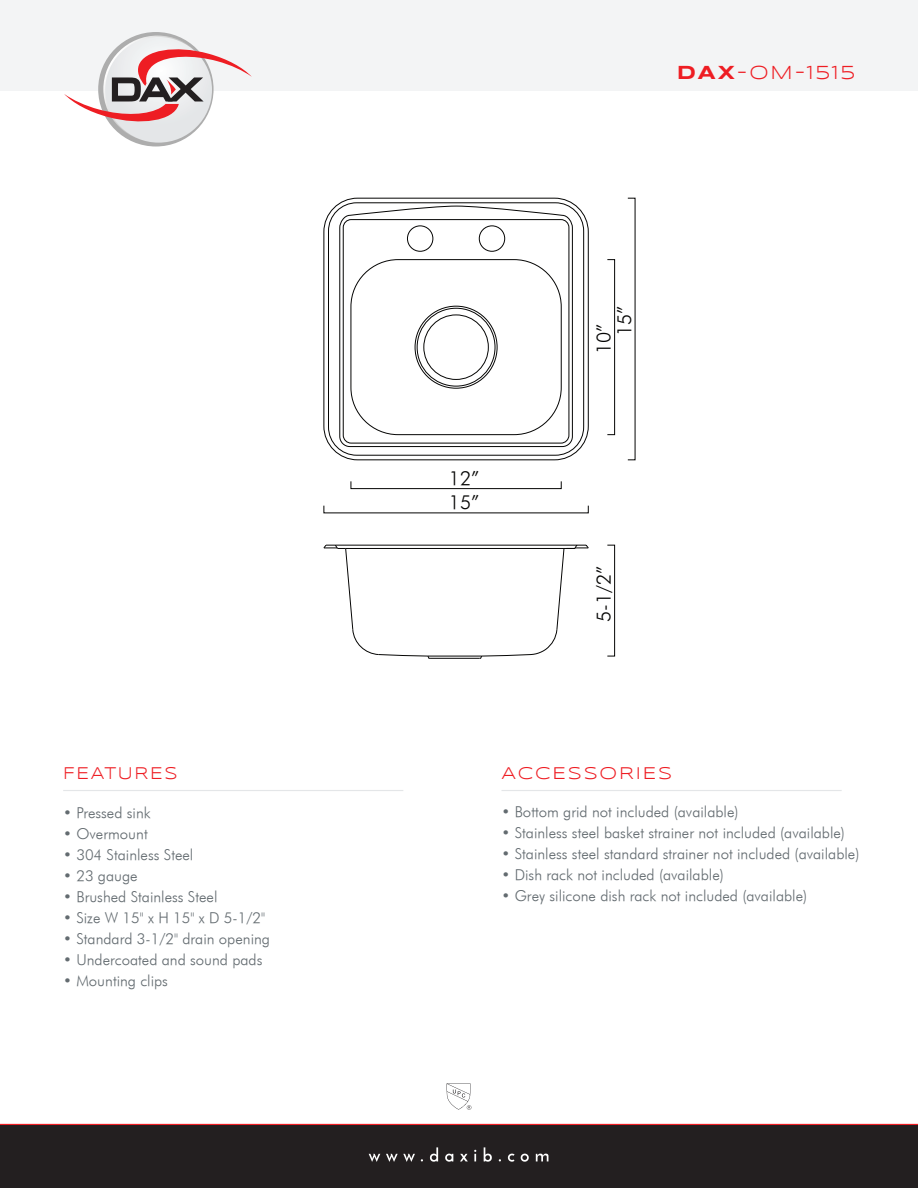
<style>
.page{position:relative;width:918px;height:1188px;background:#fff}
.page>*{position:absolute;margin:0;border:0;box-sizing:border-box;transform-origin:0 0}
.t1{font:19.5px "Syncopate";letter-spacing:.1em;color:#ee1d23}
.t2{font:italic 19.35px/20.4px "Futura";color:#050504}
.t3{font:17.55px "Syncopate";letter-spacing:.1em;color:#ee1d23}
.t4{font:17.55px "Syncopate";letter-spacing:.1em;color:#ee1d23;scale:.96 1}
.t5{font:italic 15px "Futura";color:#636b70}
.s1{font-weight:700}
</style>
<div class="page">
<div style="left:0;top:0;width:918px;height:90px;background:#f3f4f5"></div>
<hr style="left:63px;top:790px;width:340px;height:1px;background:#e4e6e8">
<hr style="left:502px;top:790px;width:340px;height:1px;background:#e4e6e8">
<svg style="left:64px;top:36px;width:188px;height:107px"></svg>
<svg style="left:323px;top:544px;width:266px;height:115px"></svg>
<div style="left:607px;top:545px;width:8px;height:111px;border:1px solid #050504"></div>
<div style="left:351px;top:481px;width:211px;height:8px;border:1px solid #050504"></div>
<div style="left:607px;top:259px;width:8px;height:176px;border:1px solid #050504"></div>
<div style="left:324px;top:198px;width:265px;height:262px;border:1px solid #050504;border-radius:34px"></div>
<div style="left:328px;top:202px;width:256px;height:254px;border:1px solid #050504;border-radius:28px"></div>
<svg style="left:339px;top:205px;width:234px;height:242px"></svg>
<div style="left:343px;top:219px;width:226px;height:224px;border:1px solid #050504;border-radius:8px"></div>
<div style="left:351px;top:259px;width:211px;height:176px;border:1px solid #050504;border-radius:47px"></div>
<div style="left:407px;top:225px;width:26px;height:27px;border:1px solid #050504;border-radius:50%"></div>
<div style="left:479px;top:225px;width:26px;height:27px;border:1px solid #050504;border-radius:50%"></div>
<div style="left:415px;top:306px;width:82px;height:83px;border:1px solid #050504;border-radius:50%"></div>
<div style="left:417px;top:308px;width:78px;height:79px;border:1px solid #050504;border-radius:50%"></div>
<div style="left:423px;top:315px;width:66px;height:65px;border:1px solid #050504;border-radius:50%"></div>
<div style="left:0;top:1124px;width:918px;height:64px;background:#231f20"></div>
<svg style="left:369px;top:1154px;width:11px;height:8px"></svg>
<svg style="left:386px;top:1154px;width:29px;height:8px"></svg>
<svg style="left:430px;top:1147px;width:8px;height:15px"></svg>
<svg style="left:445px;top:1154px;width:8px;height:8px"></svg>
<svg style="left:460px;top:1154px;width:8px;height:7px"></svg>
<svg style="left:474px;top:1150px;width:2px;height:11px"></svg>
<svg style="left:484px;top:1147px;width:8px;height:15px"></svg>
<svg style="left:508px;top:1154px;width:7px;height:8px"></svg>
<svg style="left:521px;top:1154px;width:8px;height:8px"></svg>
<svg style="left:536px;top:1154px;width:12px;height:7px"></svg>
<hr style="left:0;top:1124px;width:918px;height:1px;background:#ee1d23">
<svg style="left:447px;top:1083px;width:24px;height:27px"></svg>
<p class="t2" style="left:449px;top:467px;width:32px">12”</p>
<p class="t2" style="left:449px;top:492px;width:32px">15”</p>
<h1 class="t1" style="left:677px;top:61px;width:180px"><span class="s1">DAX</span>-OM-1515</h1>
<p class="t2" style="left:593px;top:336px;width:32px;text-indent:-18px;rotate:-90deg">10”<br>15”</p>
<p class="t2" style="left:593px;top:622px;width:58px;rotate:-90deg">5-1/2”</p>
<p class="t4" style="left:63px;top:763px;width:121px">FEATURES</p>
<p class="t3" style="left:502px;top:763px;width:172px">ACCESSORIES</p>
<p class="t5" style="left:502px;top:803px;width:239px">• Bottom grid not included (available)</p>
<p class="t5" style="left:502px;top:824px;width:345px">• Stainless steel basket strainer not included (available)</p>
<p class="t5" style="left:502px;top:845px;width:359px">• Stainless steel standard strainer not included (available)</p>
<p class="t5" style="left:502px;top:866px;width:224px">• Dish rack not included (available)</p>
<p class="t5" style="left:502px;top:887px;width:307px">• Grey silicone dish rack not included (available)</p>
<p class="t5" style="left:63px;top:804px;width:89px">• Pressed sink</p>
<p class="t5" style="left:63px;top:825px;width:86px">• Overmount</p>
<p class="t5" style="left:63px;top:846px;width:132px">• 304 Stainless Steel</p>
<p class="t5" style="left:63px;top:867px;width:76px">• 23 gauge</p>
<p class="t5" style="left:63px;top:888px;width:156px">• Brushed Stainless Steel</p>
<p class="t5" style="left:63px;top:909px;width:203px">• Size W 15" x H 15" x D 5-1/2"</p>
<p class="t5" style="left:63px;top:930px;width:208px">• Standard 3-1/2" drain opening</p>
<p class="t5" style="left:63px;top:951px;width:201px">• Undercoated and sound pads</p>
<p class="t5" style="left:63px;top:972px;width:106px">• Mounting clips</p>
</div>
